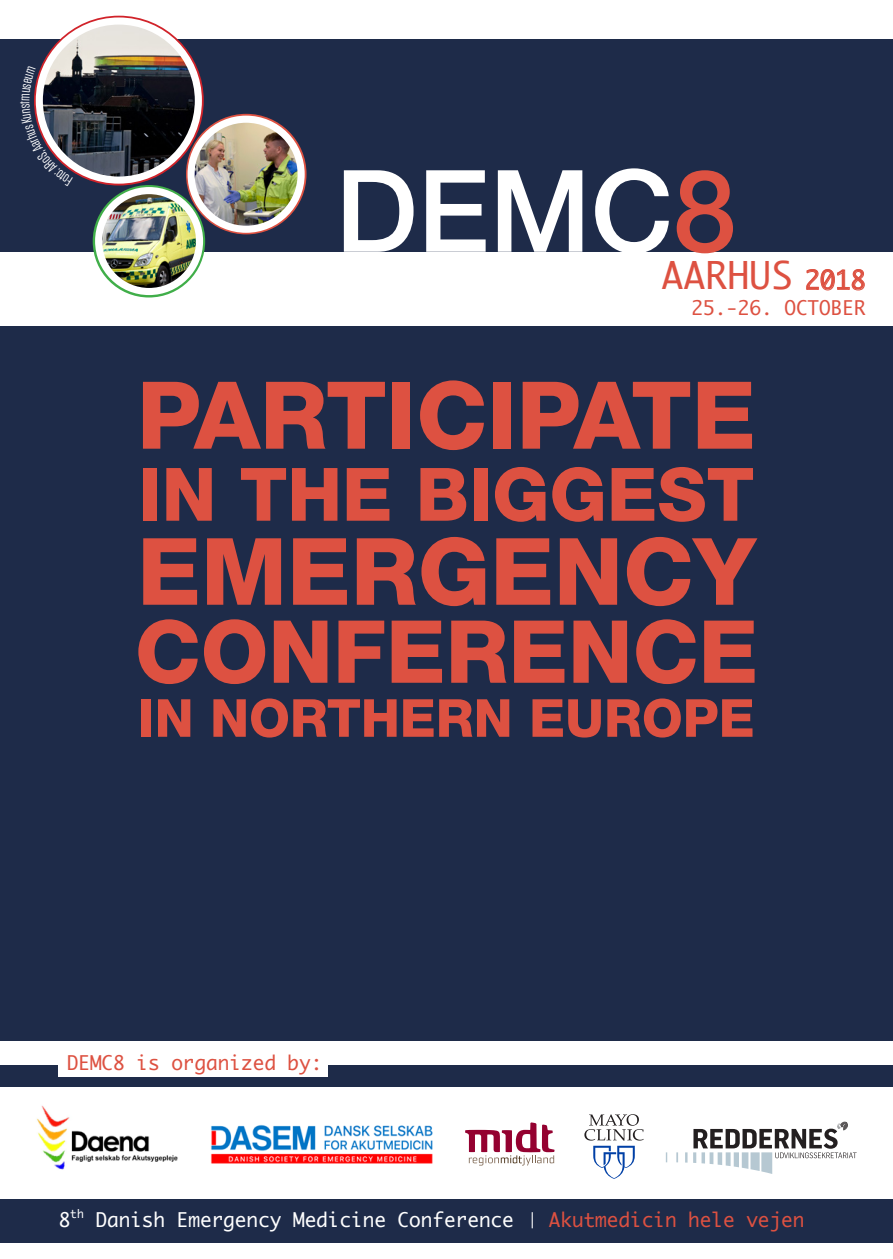
<style>
.page{position:relative;width:893px;height:1259px;background:#fff}
.page>*{position:absolute;margin:0;border:0;box-sizing:border-box;transform-origin:0 0}
.t1{font:500 114px "Helvetica Neue";color:#fff}
.t2{font:800 93.6px "Helvetica Neue";color:#dd5141}
.t3{font:800 93px "Helvetica Neue";color:#dd5141}
.t4{font:800 87px "Helvetica Neue";color:#dd5141}
.t5{font:800 73.8px "Helvetica Neue";color:#dd5141}
.t6{font:800 52.5px "Helvetica Neue";color:#dd5141}
.t7{font:36.6px "Monaco";color:#dd5141}
.t8{font:19.5px "Monaco";color:#dd5141}
.t9{font:19.5px "Monaco";color:#fff}
.s1{color:#dd5141}
.s2{font-size:25.5px}
</style>
<div class="page">
<div style="left:0;top:326px;width:893px;height:714px;background:#1e2b49"></div>
<div style="left:0;top:39px;width:893px;height:213px;background:#1e2b49"></div>
<div style="left:0;top:1199px;width:893px;height:44px;background:#1e2b49"></div>
<div style="left:0;top:1065px;width:893px;height:21px;background:#1e2b49"></div>
<div style="left:58px;top:1044px;width:270px;height:32px;background:#fff"></div>
<svg style="left:34px;top:16px;width:170px;height:169px"></svg>
<svg style="left:186px;top:114px;width:121px;height:120px"></svg>
<svg style="left:93px;top:185px;width:112px;height:112px"></svg>
<svg style="left:806px;top:269px;width:59px;height:22px"></svg>
<img style="left:99px;top:192px;width:101px;height:99px">
<div style="left:95px;top:187px;width:108px;height:108px;border:7px solid #fff;border-radius:50%"></div>
<img style="left:191px;top:119px;width:110px;height:110px;border-radius:55px">
<div style="left:188px;top:116px;width:117px;height:117px;border:7px solid #fff;border-radius:50%"></div>
<svg style="left:532px;top:1212px;width:1px;height:16px"></svg>
<img style="left:39px;top:21px;width:159px;height:159px;border-radius:80px">
<div style="left:36px;top:17px;width:166px;height:167px;border:7px solid #fff;border-radius:50%"></div>
<svg style="left:676px;top:1152px;width:2px;height:10px"></svg>
<svg style="left:685px;top:1152px;width:2px;height:10px"></svg>
<svg style="left:693px;top:1121px;width:164px;height:53px"></svg>
<img style="left:37px;top:1105px;width:141px;height:65px">
<svg style="left:584px;top:1114px;width:60px;height:65px"></svg>
<svg style="left:465px;top:1122px;width:90px;height:43px"></svg>
<img style="left:211px;top:1124px;width:222px;height:40px">
<svg style="left:34px;top:66px;width:39px;height:106px"></svg>
<p class="t1" style="left:335px;top:143px;width:403px">DEMC<span class="s1">8</span></p>
<p class="t7" style="left:661px;top:245px;width:206px">AARHUS <span class="s2">2018</span></p>
<p class="t8" style="left:691px;top:291px;width:176px">25.-26. OCTOBER</p>
<p class="t2" style="left:137px;top:360px;width:620px">PARTICIPATE</p>
<p class="t5" style="left:139px;top:450px;width:617px">IN THE BIGGEST</p>
<p class="t3" style="left:137px;top:516px;width:620px">EMERGENCY</p>
<p class="t4" style="left:135px;top:600px;width:625px">CONFERENCE</p>
<p class="t6" style="left:138px;top:687px;width:618px">IN NORTHERN EUROPE</p>
<p class="t8" style="left:67px;top:1046px;width:257px">DEMC8 is organized by:</p>
<p class="t9" style="left:59px;top:1203px;width:457px">8<sup>th</sup> Danish Emergency Medicine Conference</p>
<p class="t8" style="left:549px;top:1203px;width:257px">Akutmedicin hele vejen</p>
</div>
